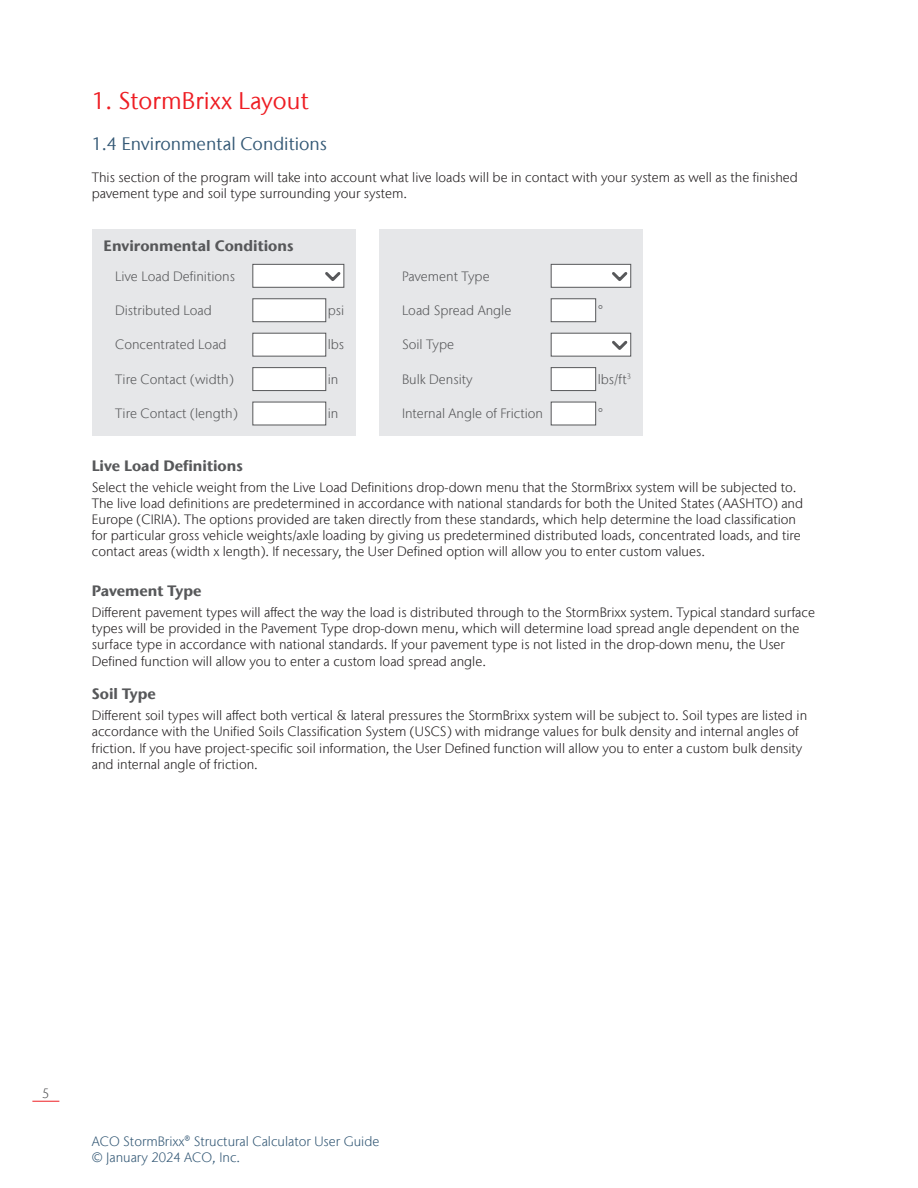
<style>
.page{position:relative;width:918px;height:1188px;background:#fff}
.page>*{position:absolute;margin:0;border:0;box-sizing:border-box;transform-origin:0 0}
.SSII_Book_16_Red__Heading_1{font:24px "Stone Sans IIITC Com";letter-spacing:.005em;color:#ee1d23}
.SSII_Book_12_Dark_Blue__Heading_2{font:18px "Stone Sans IIITC Com";color:#335875}
.SSII_Bold_10_Black__Heading_3{font:700 15px "Stone Sans IIITC Com";color:#57585a}
.SSII_Light_9_Black__Normal{font:300 13.5px/16.2px "Stone Sans IIITC Com";color:#231f20}
.SSII_Light_9_Gray_1__Numbered{font:300 13.5px "Stone Sans IIITC Com";color:#57585a}
.t1{font:300 13.5px/16.2px "Stone Sans IIITC Com";color:#335875}
.SSII_Light_9_Black__Normal-2{font:300 13.5px "Stone Sans IIITC Com";color:#57585a}
</style>
<div class="page">
<svg style="left:32px;top:1101px;width:27px;height:1px"></svg>
<div style="left:92px;top:230px;width:264px;height:206px;background:#e6e7e9"></div>
<div style="left:379px;top:230px;width:264px;height:206px;background:#e6e7e9"></div>
<div style="left:252px;top:264px;width:92px;height:24px;background:#fff;border:1px solid #57585a"></div>
<div style="left:551px;top:264px;width:80px;height:24px;background:#fff;border:1px solid #57585a"></div>
<div style="left:551px;top:333px;width:80px;height:24px;background:#fff;border:1px solid #57585a"></div>
<div style="left:252px;top:298px;width:74px;height:24px;background:#fff;border:1px solid #57585a"></div>
<div style="left:252px;top:333px;width:74px;height:24px;background:#fff;border:1px solid #57585a"></div>
<div style="left:252px;top:367px;width:74px;height:24px;background:#fff;border:1px solid #57585a"></div>
<div style="left:252px;top:402px;width:74px;height:23px;background:#fff"></div>
<div style="left:551px;top:298px;width:45px;height:24px;background:#fff;border:1px solid #57585a"></div>
<div style="left:551px;top:367px;width:45px;height:24px;background:#fff;border:1px solid #57585a"></div>
<div style="left:551px;top:402px;width:45px;height:23px;background:#fff;border:1px solid #57585a"></div>
<svg style="left:325px;top:269px;width:18px;height:15px"></svg>
<svg style="left:612px;top:269px;width:18px;height:15px"></svg>
<svg style="left:612px;top:338px;width:18px;height:15px"></svg>
<p class="SSII_Book_16_Red__Heading_1" style="left:92px;top:86px;width:219px">1. StormBrixx Layout</p>
<p class="SSII_Book_12_Dark_Blue__Heading_2" style="left:92px;top:133px;width:237px">1.4 Environmental Conditions</p>
<p class="SSII_Light_9_Black__Normal" style="left:92px;top:169px;width:708px">This section of the program will take into account what live loads will be in contact with your system as well as the finished pavement type and soil type surrounding your system.</p>
<p class="SSII_Bold_10_Black__Heading_3" style="left:104px;top:236px;width:191px">Environmental Conditions</p>
<p class="SSII_Light_9_Gray_1__Numbered" style="left:115px;top:268px;width:121px">Live Load Definitions</p>
<p class="SSII_Light_9_Gray_1__Numbered" style="left:402px;top:268px;width:89px">Pavement Type</p>
<p class="SSII_Light_9_Gray_1__Numbered" style="left:115px;top:302px;width:98px">Distributed Load</p>
<p class="SSII_Light_9_Gray_1__Numbered" style="left:402px;top:302px;width:111px">Load Spread Angle</p>
<p class="SSII_Light_9_Gray_1__Numbered" style="left:115px;top:336px;width:113px">Concentrated Load</p>
<p class="SSII_Light_9_Gray_1__Numbered" style="left:402px;top:336px;width:54px">Soil Type</p>
<p class="SSII_Light_9_Gray_1__Numbered" style="left:115px;top:371px;width:120px">Tire Contact (width)</p>
<p class="SSII_Light_9_Gray_1__Numbered" style="left:402px;top:371px;width:72px">Bulk Density</p>
<p class="SSII_Light_9_Gray_1__Numbered" style="left:115px;top:405px;width:124px">Tire Contact (length)</p>
<p class="SSII_Light_9_Gray_1__Numbered" style="left:402px;top:405px;width:143px">Internal Angle of Friction</p>
<p class="SSII_Light_9_Black__Normal-2" style="left:328px;top:302px;width:18px">psi</p>
<p class="SSII_Light_9_Black__Normal-2" style="left:328px;top:336px;width:18px">lbs</p>
<p class="SSII_Light_9_Black__Normal-2" style="left:328px;top:371px;width:12px">in</p>
<p class="SSII_Light_9_Black__Normal-2" style="left:328px;top:405px;width:12px">in</p>
<p class="SSII_Bold_10_Black__Heading_3" style="left:92px;top:456px;width:153px">Live Load Definitions</p>
<p class="SSII_Light_9_Black__Normal-2" style="left:598px;top:302px;width:7px">°</p>
<p class="SSII_Light_9_Black__Normal-2" style="left:598px;top:371px;width:35px">lbs/ft<sup>3</sup></p>
<p class="SSII_Light_9_Black__Normal-2" style="left:598px;top:405px;width:7px">°</p>
<p class="SSII_Light_9_Black__Normal" style="left:92px;top:479px;width:713px">Select the vehicle weight from the Live Load Definitions drop-down menu that the StormBrixx system will be subjected to.<br>The live load definitions are predetermined in accordance with national standards for both the United States (AASHTO) and Europe (CIRIA). The options provided are taken directly from these standards, which help determine the load classification for particular gross vehicle weights/axle loading by giving us predetermined distributed loads, concentrated loads, and tire contact areas (width x length). If necessary, the User Defined option will allow you to enter custom values.</p>
<p class="SSII_Bold_10_Black__Heading_3" style="left:92px;top:581px;width:111px">Pavement Type</p>
<p class="SSII_Light_9_Black__Normal" style="left:92px;top:604px;width:725px">Different pavement types will affect the way the load is distributed through to the StormBrixx system. Typical standard surface types will be provided in the Pavement Type drop-down menu, which will determine load spread angle dependent on the surface type in accordance with national standards. If your pavement type is not listed in the drop-down menu, the User Defined function will allow you to enter a custom load spread angle.</p>
<p class="SSII_Bold_10_Black__Heading_3" style="left:92px;top:684px;width:66px">Soil Type</p>
<p class="SSII_Light_9_Black__Normal" style="left:92px;top:707px;width:717px">Different soil types will affect both vertical &amp; lateral pressures the StormBrixx system will be subject to. Soil types are listed in accordance with the Unified Soils Classification System (USCS) with midrange values for bulk density and internal angles of friction. If you have project-specific soil information, the User Defined function will allow you to enter a custom bulk density and internal angle of friction.</p>
<p class="SSII_Light_9_Gray_1__Numbered" style="left:42px;top:1085px;width:9px">5</p>
<p class="t1" style="left:92px;top:1133px;width:289px">ACO StormBrixx® Structural Calculator User Guide © January 2024 ACO, Inc.</p>
</div>
